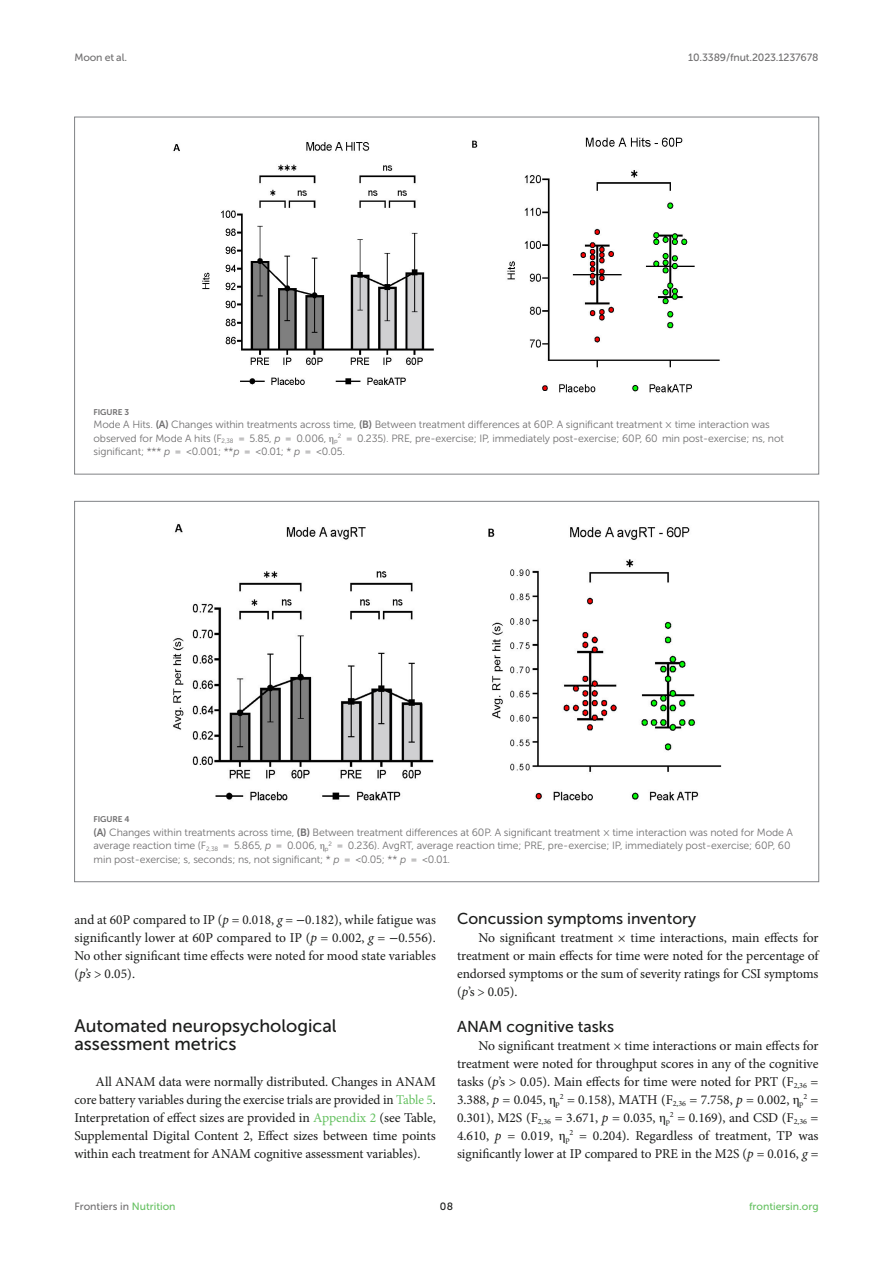
<style>
.page{position:relative;width:893px;height:1263px;background:#fff}
.page>*{position:absolute;margin:0;border:0;box-sizing:border-box;transform-origin:0 0}
.HEAD_2{font:18px/18px "Museo Sans 500";color:#1b1c1b}
.HEAD_3{font:15.75px "Museo Sans 500";color:#1b1c1b}
.TEXT_FLUSH{font:13.5px/18px "Minion Pro";letter-spacing:-.005em;color:#1b1c1b;text-align:justify}
.FIG_LEG{font:10.5px/13.5px "Museo Sans 300";letter-spacing:-.01em;color:#706f70}
.t1{font:10.5px "Museo Sans 500";letter-spacing:-.015em;color:#706f70}
.t2{font:10.5px "Museo Sans 500";color:#65c161}
.t3{font:10.5px "Museo Sans 500";color:#1b1c1b}
.FIG_HD{font:8.25px "Museo Sans 700";letter-spacing:-.01em;color:#706f70}
.TEXT_FLUSH-2{font:7.95px "Minion Pro";color:#1b1c1b}
.s1{font-family:"Museo Sans 700"}
.s2{font-style:italic}
.s3{font-family:"STIX General"}
.s4{color:#65c161}
.s5{font-size:13.5px}
</style>
<div class="page">
<img style="left:173px;top:137px;width:547px;height:256px">
<img style="left:173px;top:524px;width:549px;height:277px">
<p class="t1" style="left:74px;top:51px;width:54px">Moon et al.</p>
<p class="t1" style="left:688px;top:51px;width:132px">10.3389/fnut.2023.1237678</p>
<p class="FIG_HD" style="left:94px;top:407px;width:37px">FIGURE 3</p>
<p class="FIG_LEG" style="left:94px;top:418px;width:692px">Mode A Hits. <span class="s1">(A)</span> Changes within treatments across time, <span class="s1">(B)</span> Between treatment differences at 60P. A significant treatment × time interaction was observed for Mode A hits (F<sub>2,38</sub> = 5.85, <span class="s2">p</span> = 0.006, <span class="s3">η</span><sub>p</sub><sup>2</sup> = 0.235). PRE, pre-exercise; IP, immediately post-exercise; 60P, 60 min post-exercise; ns, not significant; *** <span class="s2">p</span> = &lt;0.001; **<span class="s2">p</span> = &lt;0.01; * <span class="s2">p</span> = &lt;0.05.</p>
<p class="FIG_HD" style="left:94px;top:815px;width:37px">FIGURE 4</p>
<p class="FIG_LEG" style="left:94px;top:825px;width:701px"><span class="s1">(A)</span> Changes within treatments across time, <span class="s1">(B)</span> Between treatment differences at 60P. A significant treatment × time interaction was noted for Mode A average reaction time (F<sub>2,38</sub> = 5.865, <span class="s2">p</span> = 0.006, <span class="s3">η</span><sub>p</sub><sup>2</sup> = 0.236). AvgRT, average reaction time; PRE, pre-exercise; IP, immediately post-exercise; 60P, 60 min post-exercise; s, seconds; ns, not significant; * <span class="s2">p</span> = &lt;0.05; ** <span class="s2">p</span> = &lt;0.01.</p>
<p class="TEXT_FLUSH" style="left:74px;top:911px;width:363px">and at 60P compared to IP (<span class="s2">p</span> = 0.018, <span class="s2">g</span> = <span class="s3">−</span>0.182), while fatigue was significantly lower at 60P compared to IP (<span class="s2">p</span> = 0.002, <span class="s2">g</span> = <span class="s3">−</span>0.556).<br>No other significant time effects were noted for mood state variables (<span class="s2">p’s</span> &gt; 0.05).</p>
<p class="HEAD_2" style="left:74px;top:1017px;width:264px">Automated neuropsychological assessment metrics</p>
<p class="TEXT_FLUSH" style="left:74px;top:1073px;width:363px;text-indent:21px">All ANAM data were normally distributed. Changes in ANAM core battery variables during the exercise trials are provided in <span class="s4">Table 5</span>.<br>Interpretation of effect sizes are provided in <span class="s4">Appendix 2</span> (see Table, Supplemental Digital Content 2, Effect sizes between time points within each treatment for ANAM cognitive assessment variables).</p>
<p class="HEAD_3" style="left:457px;top:910px;width:241px">Concussion symptoms inventory</p>
<p class="TEXT_FLUSH" style="left:457px;top:929px;width:363px;text-indent:21px">No significant treatment × time interactions, main effects for treatment or main effects for time were noted for the percentage of endorsed symptoms or the sum of severity ratings for CSI symptoms (<span class="s2">p</span>’s &gt; 0.05).</p>
<p class="HEAD_3" style="left:457px;top:1018px;width:159px">ANAM cognitive tasks</p>
<p class="TEXT_FLUSH" style="left:457px;top:1037px;width:363px;text-indent:21px">No significant treatment × time interactions or main effects for treatment were noted for throughput scores in any of the cognitive tasks (<span class="s2">p</span>’s &gt; 0.05). Main effects for time were noted for PRT (F<sub>2,36</sub> = 3.388, <span class="s2">p</span> = 0.045, <span class="s3">η</span><sub>p</sub><sup>2</sup> = 0.158), MATH (F<sub>2,36</sub> = 7.758, <span class="s2">p</span> = 0.002, <span class="s3">η</span><sub>p</sub></p>
<p class="TEXT_FLUSH-2" style="left:803px;top:1091px;width:17px">2 <span class="s5">=</span></p>
<p class="TEXT_FLUSH" style="left:457px;top:1109px;width:363px">0.301), M2S (F<sub>2,36</sub> = 3.671, <span class="s2">p</span> = 0.035, <span class="s3">η</span><sub>p</sub><sup>2</sup> = 0.169), and CSD (F<sub>2,36</sub> = 4.610, <span class="s2">p</span> = 0.019, <span class="s3">η</span><sub>p</sub><sup>2</sup> = 0.204). Regardless of treatment, TP was significantly lower at IP compared to PRE in the M2S (<span class="s2">p</span> = 0.016, <span class="s2">g</span> =</p>
<p class="t1" style="left:74px;top:1200px;width:103px">Frontiers in <span class="s4">Nutrition</span></p>
<p class="t3" style="left:440px;top:1200px;width:15px">08</p>
<p class="t2" style="left:749px;top:1200px;width:71px">frontiersin.org</p>
</div>
